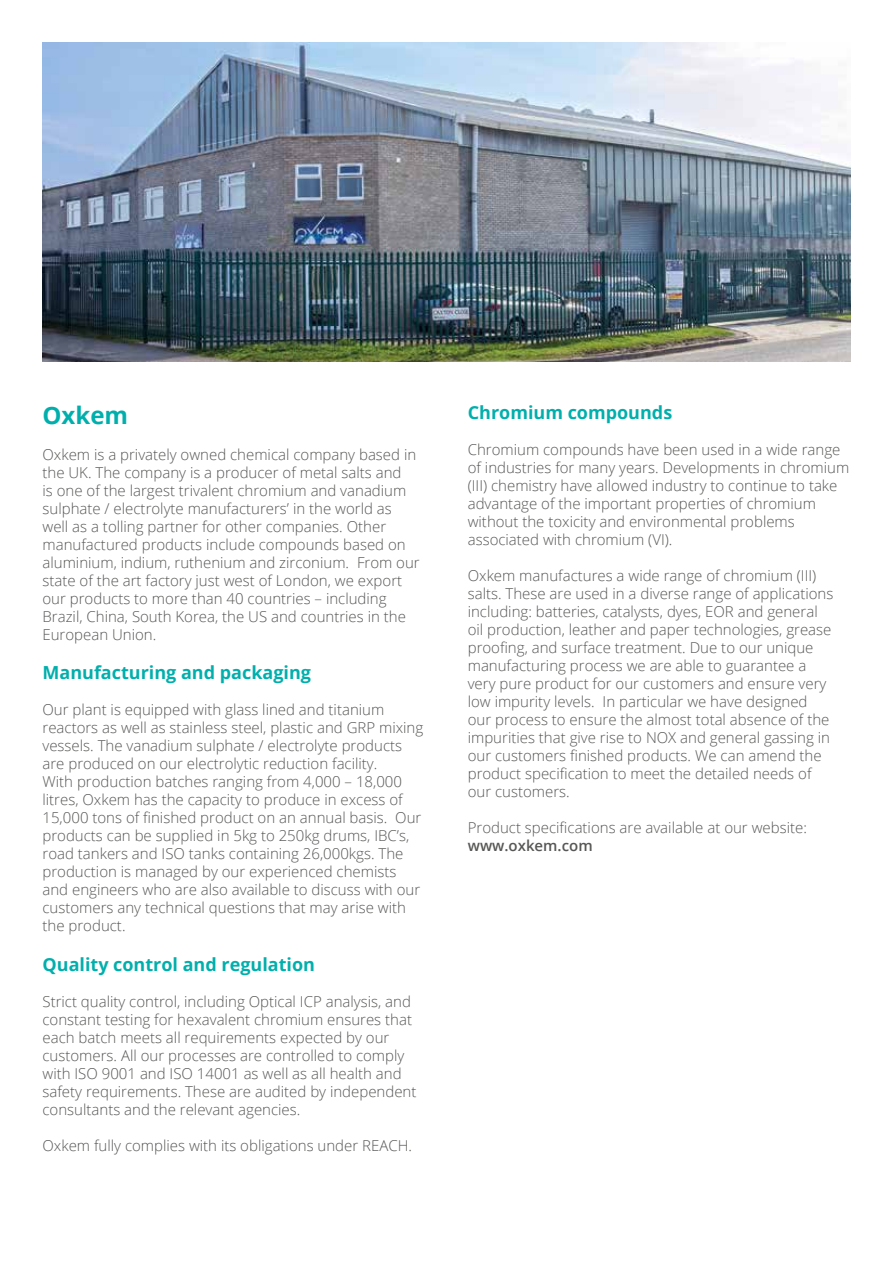
<style>
.page{position:relative;width:893px;height:1263px;background:#fff}
.page>*{position:absolute;margin:0;border:0;box-sizing:border-box;transform-origin:0 0}
.t1{font:700 24px "Open Sans";color:#00afac}
.t2{font:700 18px "Open Sans";color:#00afac}
.t3{font:300 15px/18px "Open Sans";color:#575756}
.t4{font:600 15px "Open Sans";color:#575756}
</style>
<div class="page">
<img style="left:43px;top:43px;width:807px;height:318px">
<h1 class="t1" style="left:43px;top:398px;width:87px">Oxkem</h1>
<p class="t3" style="left:43px;top:445px;width:379px">Oxkem is a privately owned chemical company based in the UK. The company is a producer of metal salts and<br>is one of the largest trivalent chromium and vanadium sulphate / electrolyte manufacturers’ in the world as well as a tolling partner for other companies. Other manufactured products include compounds based on aluminium, indium, ruthenium and zirconium. From our state of the art factory just west of London, we export our products to more than 40 countries – including Brazil, China, South Korea, the US and countries in the European Union.</p>
<p class="t2" style="left:43px;top:660px;width:270px">Manufacturing and packaging</p>
<p class="t3" style="left:43px;top:700px;width:382px">Our plant is equipped with glass lined and titanium reactors as well as stainless steel, plastic and GRP mixing vessels. The vanadium sulphate / electrolyte products are produced on our electrolytic reduction facility.<br>With production batches ranging from 4,000 – 18,000 litres, Oxkem has the capacity to produce in excess of 15,000 tons of finished product on an annual basis. Our products can be supplied in 5kg to 250kg drums, IBC’s, road tankers and ISO tanks containing 26,000kgs. The production is managed by our experienced chemists and engineers who are also available to discuss with our customers any technical questions that may arise with the product.</p>
<p class="t2" style="left:43px;top:952px;width:274px">Quality control and regulation</p>
<p class="t3" style="left:43px;top:992px;width:375px">Strict quality control, including Optical ICP analysis, and constant testing for hexavalent chromium ensures that each batch meets all requirements expected by our customers. All our processes are controlled to comply with ISO 9001 and ISO 14001 as well as all health and safety requirements. These are audited by independent consultants and the relevant agencies.</p>
<p class="t3" style="left:43px;top:1136px;width:371px">Oxkem fully complies with its obligations under REACH.</p>
<p class="t2" style="left:468px;top:400px;width:206px">Chromium compounds</p>
<p class="t3" style="left:468px;top:440px;width:383px">Chromium compounds have been used in a wide range of industries for many years. Developments in chromium (III) chemistry have allowed industry to continue to take advantage of the important properties of chromium without the toxicity and environmental problems associated with chromium (VI).</p>
<p class="t3" style="left:468px;top:566px;width:367px">Oxkem manufactures a wide range of chromium (III) salts. These are used in a diverse range of applications including: batteries, catalysts, dyes, EOR and general oil production, leather and paper technologies, grease proofing, and surface treatment. Due to our unique manufacturing process we are able to guarantee a very pure product for our customers and ensure very low impurity levels. In particular we have designed our process to ensure the almost total absence of the impurities that give rise to NOX and general gassing in our customers finished products. We can amend the product specification to meet the detailed needs of our customers.</p>
<p class="t3" style="left:468px;top:818px;width:341px">Product specifications are available at our website:</p>
<p class="t4" style="left:468px;top:835px;width:126px">www.oxkem.com</p>
</div>
